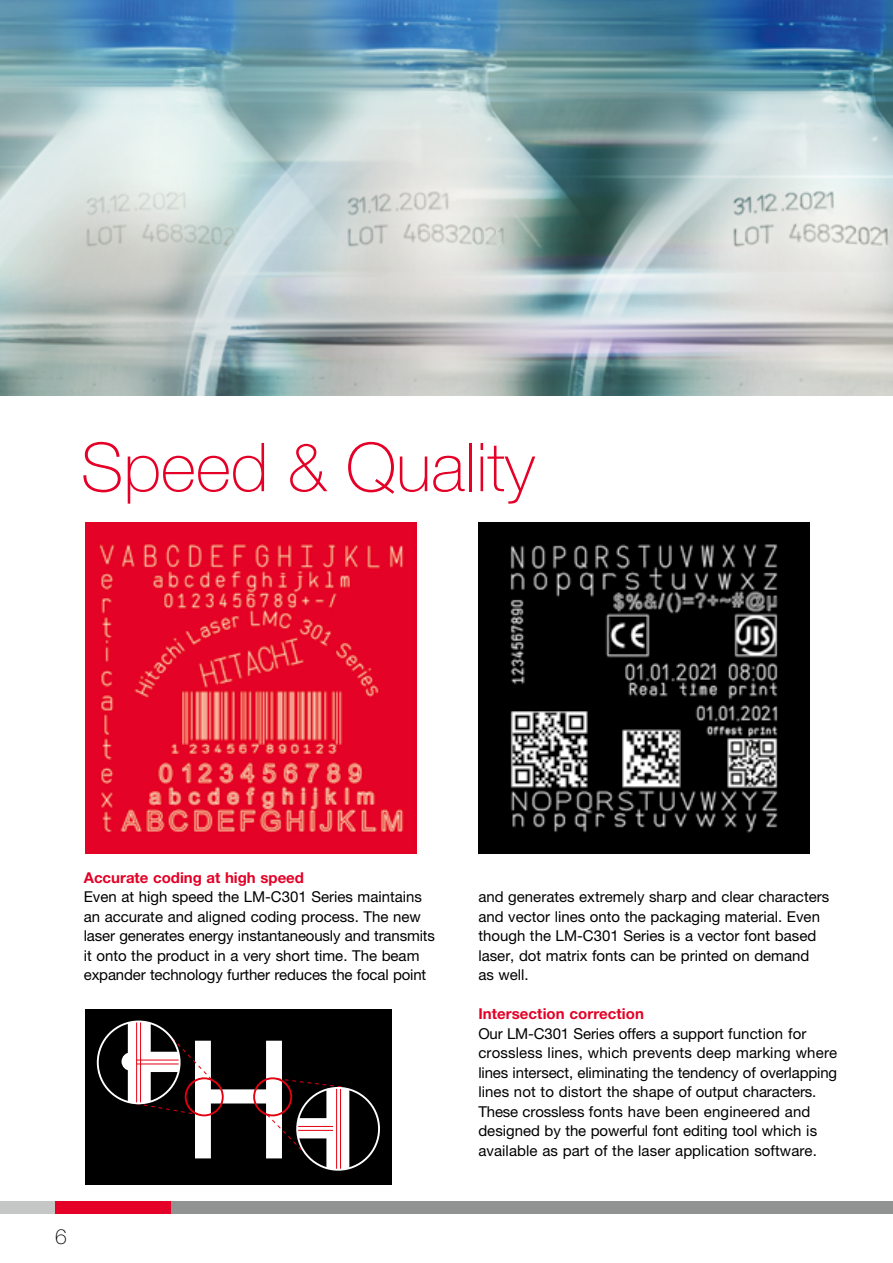
<style>
.page{position:relative;width:893px;height:1263px;background:#fff}
.page>*{position:absolute;margin:0;border:0;box-sizing:border-box;transform-origin:0 0}
.t1{font:100 67.5px "Helvetica Neue LT Pro";color:#e40026}
.t2{font:100 21px "Helvetica Neue LT Pro";color:#000}
.t3{font:15px/19.5px "Helvetica Neue LT Pro";color:#000}
.t4{font:700 15px "Helvetica Neue LT Pro";color:#e40026}
</style>
<div class="page">
<div style="left:0;top:1201px;width:56px;height:13px;background:#c5c6c6"></div>
<div style="left:159px;top:1201px;width:734px;height:13px;background:#919292"></div>
<div style="left:55px;top:1201px;width:116px;height:13px;background:#e40026"></div>
<img style="left:0;top:0;width:893px;height:395px">
<img style="left:85px;top:522px;width:332px;height:332px">
<img style="left:478px;top:522px;width:332px;height:332px">
<div style="left:85px;top:1010px;width:306px;height:175px;background:#000"></div>
<div style="left:122px;top:1052px;width:18px;height:19px;background:#fff;border-radius:50%"></div>
<svg style="left:128px;top:1021px;width:221px;height:149px"></svg>
<hr style="left:340px;top:1088px;width:1px;height:82px;background:#e3000f">
<hr style="left:336px;top:1088px;width:1px;height:82px;background:#e3000f">
<hr style="left:297px;top:1130px;width:36px;height:1px;background:#e3000f">
<hr style="left:297px;top:1126px;width:36px;height:1px;background:#e3000f">
<div style="left:296px;top:1087px;width:84px;height:84px;border:2px solid #fff;border-radius:50%"></div>
<h1 class="t1" style="left:81px;top:429px;width:456px">Speed &amp; Quality</h1>
<p class="t4" style="left:84px;top:868px;width:222px">Accurate coding at high speed</p>
<p class="t3" style="left:84px;top:887px;width:353px">Even at high speed the LM-C301 Series maintains an accurate and aligned coding process. The new laser generates energy instantaneously and transmits it onto the product in a very short time. The beam expander technology further reduces the focal point</p>
<h2 class="t2" style="left:55px;top:1224px;width:13px">6</h2>
<p class="t3" style="left:478px;top:887px;width:352px">and generates extremely sharp and clear characters and vector lines onto the packaging material. Even though the LM-C301 Series is a vector font based laser, dot matrix fonts can be printed on demand<br>as well.</p>
<p class="t4" style="left:478px;top:1005px;width:167px">Intersection correction</p>
<p class="t3" style="left:478px;top:1023px;width:360px">Our LM-C301 Series offers a support function for crossless lines, which prevents deep marking where lines intersect, eliminating the tendency of overlapping lines not to distort the shape of output characters.<br>These crossless fonts have been engineered and designed by the powerful font editing tool which is available as part of the laser application software.</p>
</div>
